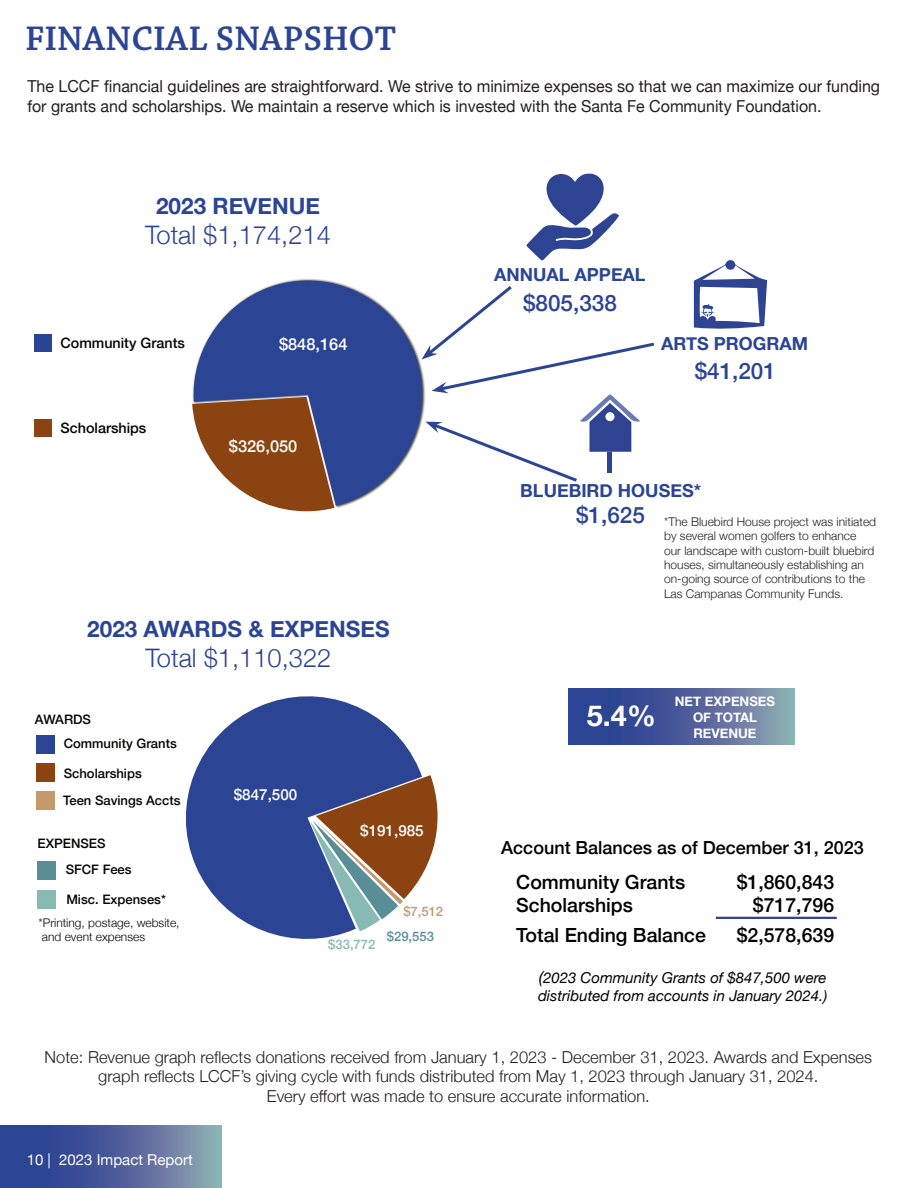
<style>
.page{position:relative;width:918px;height:1188px;background:#fff}
.page>*{position:absolute;margin:0;border:0;box-sizing:border-box;transform-origin:0 0}
.t1{font:600 36px "Chaparral Pro";letter-spacing:.005em;color:#2b4493}
.t2{font:700 28.8px "Helvetica Neue";color:#fff}
.t3{font:300 25.5px "Helvetica Neue";color:#2b4493}
.t4{font:700 22.5px "Helvetica Neue";color:#2b4493}
.t5{font:500 22.5px "Helvetica Neue";color:#2b4493}
.t6{font:500 19.5px "Helvetica Neue";color:#000}
.t7{font:700 18px "Helvetica Neue";color:#2b4493}
.t8{font:500 18px "Helvetica Neue";color:#000}
.t9{font:300 16.5px/19.8px "Helvetica Neue";color:#231f20;text-align:center}
.t10{font:16.5px/19.8px "Helvetica Neue";color:#231f20}
.t11{font:500 16.35px "Helvetica Neue";color:#fff}
.t12{font:500 15.15px "Helvetica Neue";color:#fff}
.t13{font:italic 15px/18px "Helvetica Neue";color:#000}
.t14{font:15px "Helvetica Neue";color:#fff}
.t15{font:500 14.4px "Helvetica Neue";color:#050504}
.t16{font:700 13.2px "Helvetica Neue";color:#fff}
.t17{font:500 13.05px "Helvetica Neue";color:#050504}
.t18{font:500 13.05px "Helvetica Neue";color:#89b9b4}
.t19{font:500 13.05px "Helvetica Neue";color:#5a8e97}
.t20{font:500 13.05px "Helvetica Neue";color:#c4996c}
.t21{font:300 12px/14.4px "Helvetica Neue";color:#231f20}
.t22{font:300 12px/14.4px "Helvetica Neue";color:#050504}
.s1{font-size:16.5px}
</style>
<div class="page">
<svg style="left:0;top:1126px;width:221px;height:62px;background:#51659d"></svg>
<div style="left:38px;top:861px;width:18px;height:19px;background:#5a8e97"></div>
<div style="left:38px;top:890px;width:18px;height:18px;background:#89b9b4"></div>
<div style="left:36px;top:735px;width:19px;height:19px;background:#2b4493"></div>
<div style="left:36px;top:763px;width:19px;height:19px;background:#8b4312"></div>
<div style="left:36px;top:791px;width:19px;height:19px;background:#c4996c"></div>
<svg style="left:185px;top:696px;width:237px;height:243px;fill:#2b4493"></svg>
<svg style="left:310px;top:775px;width:128px;height:156px"></svg>
<svg style="left:569px;top:689px;width:226px;height:56px;background:#51659d"></svg>
<hr style="left:716px;top:917px;width:121px;height:2px;background:#2e4493">
<div style="left:34px;top:335px;width:18px;height:17px;background:#284594"></div>
<div style="left:34px;top:420px;width:18px;height:17px;background:#8b4312"></div>
<svg style="left:192px;top:279px;width:230px;height:227px;fill:#2b4493"></svg>
<svg style="left:192px;top:397px;width:142px;height:114px"></svg>
<svg style="left:422px;top:286px;width:233px;height:196px"></svg>
<hr style="left:608px;top:453px;width:4px;height:20px;background:#2e4493">
<div style="left:605px;top:412px;width:9px;height:9px;background:#fff;border-radius:50%"></div>
<svg style="left:694px;top:260px;width:73px;height:69px"></svg>
<svg style="left:526px;top:173px;width:93px;height:88px"></svg>
<p class="t1" style="left:25px;top:18px;width:372px">FINANCIAL SNAPSHOT</p>
<p class="t10" style="left:27px;top:78px;width:854px">The LCCF financial guidelines are straightforward. We strive to minimize expenses so that we can maximize our funding for grants and scholarships. We maintain a reserve which is invested with the Santa Fe Community Foundation.</p>
<p class="t4" style="left:156px;top:188px;width:165px">2023 REVENUE</p>
<p class="t3" style="left:145px;top:215px;width:187px">Total $1,174,214</p>
<p class="t15" style="left:61px;top:331px;width:126px">Community Grants</p>
<p class="t11" style="left:279px;top:331px;width:70px">$848,164</p>
<p class="t15" style="left:61px;top:417px;width:87px">Scholarships</p>
<p class="t11" style="left:229px;top:433px;width:70px">$326,050</p>
<p class="t4" style="left:87px;top:611px;width:304px">2023 AWARDS &amp; EXPENSES</p>
<p class="t3" style="left:146px;top:638px;width:187px">Total $1,110,322</p>
<p class="t17" style="left:35px;top:708px;width:58px">AWARDS</p>
<p class="t17" style="left:64px;top:733px;width:115px">Community Grants</p>
<p class="t17" style="left:64px;top:762px;width:80px">Scholarships</p>
<p class="t17" style="left:63px;top:790px;width:119px">Teen Savings Accts</p>
<p class="t17" style="left:38px;top:832px;width:70px">EXPENSES</p>
<p class="t17" style="left:66px;top:859px;width:67px">SFCF Fees</p>
<p class="t17" style="left:66px;top:889px;width:101px">Misc. Expenses*</p>
<p class="t22" style="left:39px;top:915px;width:143px">*Printing, postage, website, and event expenses</p>
<p class="t12" style="left:234px;top:782px;width:65px">$847,500</p>
<p class="t12" style="left:360px;top:819px;width:65px">$191,985</p>
<p class="t18" style="left:328px;top:934px;width:49px">$33,772</p>
<p class="t20" style="left:403px;top:901px;width:41px">$7,512</p>
<p class="t19" style="left:387px;top:926px;width:49px">$29,553</p>
<p class="t7" style="left:494px;top:260px;width:153px">ANNUAL APPEAL</p>
<p class="t5" style="left:523px;top:285px;width:95px">$805,338</p>
<p class="t7" style="left:661px;top:330px;width:149px">ARTS PROGRAM</p>
<p class="t5" style="left:695px;top:353px;width:83px">$41,201</p>
<p class="t7" style="left:520px;top:476px;width:182px">BLUEBIRD HOUSES*</p>
<p class="t5" style="left:576px;top:496px;width:70px">$1,625</p>
<p class="t21" style="left:664px;top:513px;width:214px">*The Bluebird House project was initiated by several women golfers to enhance our landscape with custom-built bluebird houses, simultaneously establishing an on-going source of contributions to the Las Campanas Community Funds.</p>
<p class="t2" style="left:587px;top:693px;width:70px">5.4%</p>
<p class="t16" style="left:675px;top:691px;width:102px">NET EXPENSES</p>
<p class="t16" style="left:693px;top:707px;width:65px">OF TOTAL</p>
<p class="t16" style="left:693px;top:723px;width:65px">REVENUE</p>
<p class="t8" style="left:501px;top:833px;width:364px">Account Balances as of December 31, 2023</p>
<p class="t6" style="left:516px;top:866px;width:171px">Community Grants</p>
<p class="t6" style="left:737px;top:866px;width:99px">$1,860,843</p>
<p class="t6" style="left:516px;top:889px;width:118px">Scholarships</p>
<p class="t6" style="left:753px;top:889px;width:83px">$717,796</p>
<p class="t6" style="left:516px;top:919px;width:191px">Total Ending Balance</p>
<p class="t6" style="left:737px;top:919px;width:99px">$2,578,639</p>
<p class="t13" style="left:538px;top:970px;width:291px"><span class="s1">(</span>2023 Community Grants of $847,500 were distributed from accounts in January 2024.)</p>
<p class="t9" style="left:45px;top:1046px;width:829px">Note: Revenue graph reflects donations received from January 1, 2023 - December 31, 2023. Awards and Expenses graph reflects LCCF’s giving cycle with funds distributed from May 1, 2023 through January 31, 2024.</p>
<p class="t9" style="left:267px;top:1085px;width:384px">Every effort was made to ensure accurate information.</p>
<p class="t14" style="left:27px;top:1149px;width:168px">10 | 2023 Impact Report</p>
</div>
